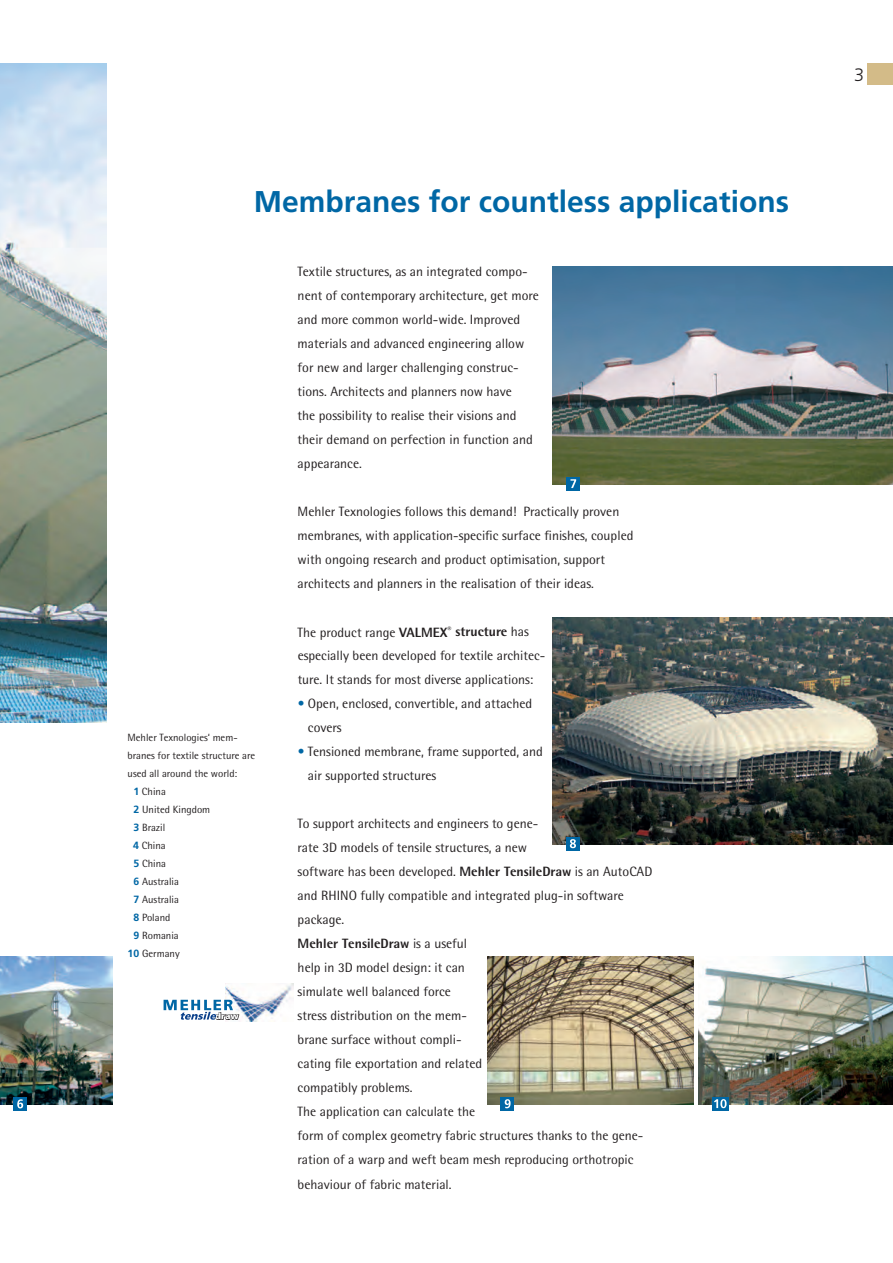
<style>
.page{position:relative;width:893px;height:1263px;background:#fff}
.page>*{position:absolute;margin:0;border:0;box-sizing:border-box;transform-origin:0 0}
.t1{font:700 30px "Frutiger LT";color:#0067a5}
.t2{font:300 18px "Frutiger LT";color:#231f20}
.t3{font:13.5px/24px "Agfa Rotis Semisans";color:#231f20}
.t4{font:10.5px "Agfa Rotis Semisans";color:#231f20}
.t5{font:900 8.85px "Frutiger LT";color:#fff}
.s1{font-family:"Frutiger LT";font-weight:700;color:#0067a5}
.s2{font-weight:800}
.s3{color:#0067a5}
</style>
<div class="page">
<img style="left:0;top:64px;width:106px;height:659px">
<img style="left:0;top:957px;width:112px;height:147px">
<div style="left:13px;top:1097px;width:14px;height:13px;background:#0067a5"></div>
<svg style="left:17px;top:1099px;width:6px;height:9px"></svg>
<img style="left:553px;top:266px;width:340px;height:218px">
<img style="left:553px;top:618px;width:340px;height:226px">
<img style="left:699px;top:957px;width:194px;height:147px">
<div style="left:566px;top:837px;width:14px;height:13px;background:#0067a5"></div>
<svg style="left:570px;top:839px;width:6px;height:9px"></svg>
<div style="left:867px;top:64px;width:26px;height:21px;background:#d3bb88"></div>
<div style="left:712px;top:1097px;width:17px;height:13px;background:#0067a5"></div>
<svg style="left:714px;top:1099px;width:13px;height:9px"></svg>
<div style="left:566px;top:477px;width:14px;height:13px;background:#0067a5"></div>
<svg style="left:570px;top:479px;width:6px;height:9px"></svg>
<img style="left:487px;top:957px;width:206px;height:147px">
<div style="left:501px;top:1097px;width:13px;height:13px;background:#0067a5"></div>
<svg style="left:505px;top:1099px;width:6px;height:9px"></svg>
<img style="left:226px;top:983px;width:68px;height:39px">
<svg style="left:164px;top:1000px;width:76px;height:22px"></svg>
<h1 class="t1" style="left:254px;top:184px;width:537px">Membranes for countless applications</h1>
<p class="t4" style="left:128px;top:731px;width:112px">Mehler Texnologies‘ mem-</p>
<p class="t4" style="left:128px;top:749px;width:129px">branes for textile structure are</p>
<p class="t4" style="left:128px;top:767px;width:111px">used all around the world:</p>
<p class="t4" style="left:133px;top:785px;width:34px"><span class="s1">1</span> China</p>
<p class="t4" style="left:133px;top:803px;width:78px"><span class="s1">2</span> United Kingdom</p>
<p class="t4" style="left:133px;top:821px;width:33px"><span class="s1">3</span> Brazil</p>
<p class="t4" style="left:133px;top:839px;width:34px"><span class="s1">4</span> China</p>
<p class="t4" style="left:133px;top:857px;width:34px"><span class="s1">5</span> China</p>
<p class="t4" style="left:133px;top:875px;width:47px"><span class="s1">6</span> Australia</p>
<p class="t4" style="left:133px;top:893px;width:47px"><span class="s1">7</span> Australia</p>
<p class="t4" style="left:133px;top:911px;width:38px"><span class="s1">8</span> Poland</p>
<p class="t4" style="left:133px;top:929px;width:47px"><span class="s1">9</span> Romania</p>
<p class="t4" style="left:128px;top:947px;width:54px"><span class="s1">10</span> Germany</p>
<p class="t5" style="left:215px;top:1011px;width:25px">draw</p>
<p class="t3" style="left:298px;top:260px;width:243px">Textile structures, as an integrated compo&shy;nent of contemporary architecture, get more and more common world-wide. Improved materials and advanced engineering allow for new and larger challenging construc&shy;tions. Architects and planners now have<br>the possibility to realise their visions and their demand on perfection in function and appearance.</p>
<p class="t3" style="left:298px;top:500px;width:337px">Mehler Texnologies follows this demand! Practically proven membranes, with application-specific surface finishes, coupled with ongoing research and product optimisation, support architects and planners in the realisation of their ideas.</p>
<p class="t3" style="left:298px;top:620px;width:249px">The product range <span class="s2">VALMEX</span><sup>®</sup> <span class="s2">structure</span> has especially been developed for textile architec&shy;ture. It stands for most diverse applications:</p>
<p class="t3" style="left:308px;top:692px;width:226px;text-indent:-10px"><span class="s3">•</span> Open, enclosed, convertible, and attached covers</p>
<p class="t3" style="left:308px;top:740px;width:236px;text-indent:-10px"><span class="s3">•</span> Tensioned membrane, frame supported, and air supported structures</p>
<p class="t3" style="left:298px;top:812px;width:356px">To support architects and engineers to gene-<br>rate 3D models of tensile structures, a new<br>software has been developed. <span class="s2">Mehler TensileDraw</span> is an AutoCAD and RHINO fully compatible and integrated plug-in software package.<br><span class="s2">Mehler TensileDraw</span> is a useful<br>help in 3D model design: it can<br>simulate well balanced force<br>stress distribution on the mem-<br>brane surface without compli-<br>cating file exportation and related<br>compatibly problems.<br>The application can calculate the<br>form of complex geometry fabric structures thanks to the gene&shy;ration of a warp and weft beam mesh reproducing orthotropic behaviour of fabric material.</p>
<h2 class="t2" style="left:854px;top:64px;width:12px">3</h2>
</div>
